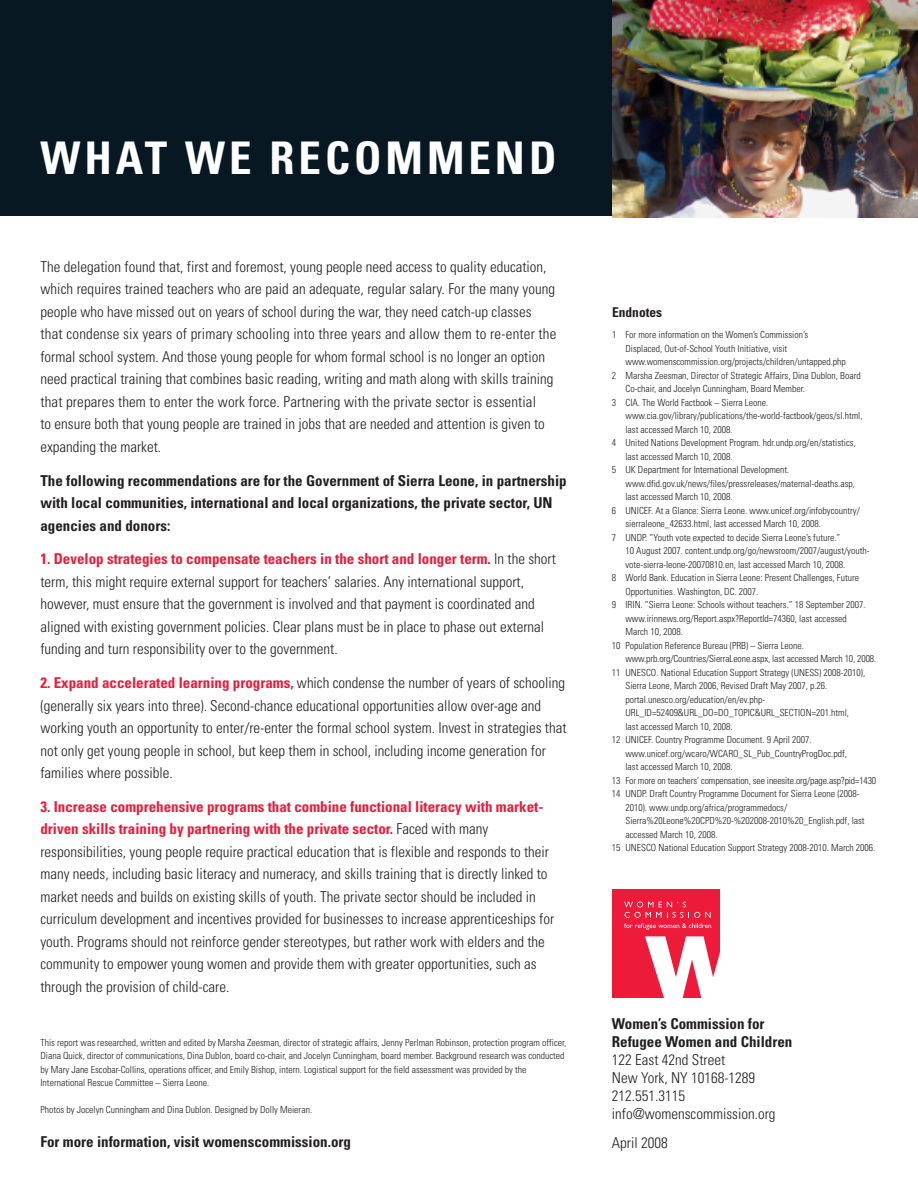
<style>
.page{position:relative;width:918px;height:1188px;background:#fff}
.page>*{position:absolute;margin:0;border:0;box-sizing:border-box;transform-origin:0 0}
.t1{font:700 condensed 45px "Univers";letter-spacing:.09em;color:#fff}
.t2{font:300 condensed 15px/22.5px "Univers";color:#231f20}
.t3{font:700 condensed 15px/22.5px "Univers";color:#231f20}
.t4{font:700 condensed 13.5px "Univers";color:#231f20}
.t5{font:300 condensed 9.75px/13.5px "Univers";color:#231f20}
.s1{font-weight:700;color:#ed1a3a}
</style>
<div class="page">
<div style="left:0;top:0;width:918px;height:216px;background:#071822"></div>
<div style="left:612px;top:890px;width:108px;height:108px;background:#ed1a3a"></div>
<svg style="left:624px;top:902px;width:87px;height:28px"></svg>
<svg style="left:645px;top:936px;width:75px;height:62px"></svg>
<img style="left:612px;top:0;width:306px;height:218px">
<h1 class="t1" style="left:40px;top:141px;width:517px">WHAT WE RECOMMEND</h1>
<p class="t2" style="left:40px;top:257px;width:518px">The delegation found that, first and foremost, young people need access to quality education, which requires trained teachers who are paid an adequate, regular salary. For the many young people who have missed out on years of school during the war, they need catch-up classes that condense six years of primary schooling into three years and allow them to re-enter the formal school system. And those young people for whom formal school is no longer an option need practical training that combines basic reading, writing and math along with skills training that prepares them to enter the work force. Partnering with the private sector is essential<br>to ensure both that young people are trained in jobs that are needed and attention is given to expanding the market.</p>
<h2 class="t3" style="left:40px;top:470px;width:528px">The following recommendations are for the Government of Sierra Leone, in partnership with local communities, international and local organizations, the private sector, UN agencies and donors:</h2>
<p class="t2" style="left:40px;top:549px;width:517px"><span class="s1">1. Develop strategies to compensate teachers in the short and longer term.</span> In the short term, this might require external support for teachers’ salaries. Any international support, however, must ensure that the government is involved and that payment is coordinated and aligned with existing government policies. Clear plans must be in place to phase out external funding and turn responsibility over to the government.</p>
<p class="t2" style="left:40px;top:673px;width:528px"><span class="s1">2. Expand accelerated learning programs,</span> which condense the number of years of schooling (generally six years into three). Second-chance educational opportunities allow over-age and working youth an opportunity to enter/re-enter the formal school system. Invest in strategies that not only get young people in school, but keep them in school, including income generation for families where possible.</p>
<p class="t2" style="left:40px;top:797px;width:515px"><span class="s1">3. Increase comprehensive programs that combine functional literacy with market&shy;driven skills training by partnering with the private sector.</span> Faced with many responsibilities, young people require practical education that is flexible and responds to their many needs, including basic literacy and numeracy, and skills training that is directly linked to market needs and builds on existing skills of youth. The private sector should be included in curriculum development and incentives provided for businesses to increase apprenticeships for youth. Programs should not reinforce gender stereotypes, but rather work with elders and the community to empower young women and provide them with greater opportunities, such as through the provision of child-care.</p>
<p class="t5" style="left:40px;top:1037px;width:527px">This report was researched, written and edited by Marsha Zeesman, director of strategic affairs, Jenny Perlman Robinson, protection program officer, Diana Quick, director of communications, Dina Dublon, board co-chair, and Jocelyn Cunningham, board member. Background research was conducted by Mary Jane Escobar-Collins, operations officer, and Emily Bishop, intern. Logistical support for the field assessment was provided by the International Rescue Committee – Sierra Leone.</p>
<p class="t5" style="left:40px;top:1104px;width:273px">Photos by Jocelyn Cunningham and Dina Dublon. Designed by Dolly Meieran.</p>
<h2 class="t3" style="left:40px;top:1132px;width:312px">For more information, visit womenscommission.org</h2>
<h3 class="t4" style="left:612px;top:307px;width:52px">Endnotes</h3>
<p class="t5" style="left:612px;top:329px;width:198px">1 For more information on the Women’s Commission’s</p>
<p class="t5" style="left:625px;top:342px;width:163px">Displaced, Out-of-School Youth Initiative, visit</p>
<p class="t5" style="left:625px;top:356px;width:222px">www.womenscommission.org/projects/children/untapped.php</p>
<p class="t5" style="left:612px;top:369px;width:250px">2 Marsha Zeesman, Director of Strategic Affairs, Dina Dublon, Board</p>
<p class="t5" style="left:625px;top:383px;width:181px">Co-chair, and Jocelyn Cunningham, Board Member.</p>
<p class="t5" style="left:612px;top:396px;width:158px">3 CIA. The World Factbook – Sierra Leone.</p>
<p class="t5" style="left:625px;top:410px;width:239px">www.cia.gov/library/publications/the-world-factbook/geos/sl.html,</p>
<p class="t5" style="left:625px;top:423px;width:109px">last accessed March 10, 2008.</p>
<p class="t5" style="left:612px;top:437px;width:245px">4 United Nations Development Program. hdr.undp.org/en/statistics,</p>
<p class="t5" style="left:625px;top:450px;width:109px">last accessed March 10, 2008.</p>
<p class="t5" style="left:612px;top:464px;width:179px">5 UK Department for International Development.</p>
<p class="t5" style="left:625px;top:477px;width:231px">www.dfid.gov.uk/news/files/pressreleases/maternal-deaths.asp,</p>
<p class="t5" style="left:625px;top:491px;width:109px">last accessed March 10, 2008.</p>
<p class="t5" style="left:612px;top:504px;width:249px">6 UNICEF. At a Glance: Sierra Leone. www.unicef.org/infobycountry/</p>
<p class="t5" style="left:625px;top:518px;width:197px">sierraleone_42633.html, last accessed March 10, 2008.</p>
<p class="t5" style="left:612px;top:531px;width:230px">7 UNDP. “Youth vote expected to decide Sierra Leone’s future.”</p>
<p class="t5" style="left:625px;top:545px;width:246px">10 August 2007. content.undp.org/go/newsroom/2007/august/youth-</p>
<p class="t5" style="left:625px;top:558px;width:221px">vote-sierra-leone-20070810.en, last accessed March 10, 2008.</p>
<p class="t5" style="left:612px;top:572px;width:249px">8 World Bank. Education in Sierra Leone: Present Challenges, Future</p>
<p class="t5" style="left:625px;top:585px;width:134px">Opportunities. Washington, DC. 2007.</p>
<p class="t5" style="left:612px;top:599px;width:255px">9 IRIN. “Sierra Leone: Schools without teachers.” 18 September 2007.</p>
<p class="t5" style="left:625px;top:612px;width:223px">www.irinnews.org/Report.aspx?ReportId=74360, last accessed</p>
<p class="t5" style="left:625px;top:626px;width:59px">March 10, 2008.</p>
<p class="t5" style="left:612px;top:639px;width:194px">10 Population Reference Bureau (PRB) – Sierra Leone.</p>
<p class="t5" style="left:625px;top:653px;width:252px">www.prb.org/Countries/SierraLeone.aspx, last accessed March 10, 2008.</p>
<p class="t5" style="left:612px;top:666px;width:255px">11 UNESCO. National Education Support Strategy (UNESS) 2008-2010),</p>
<p class="t5" style="left:625px;top:680px;width:203px">Sierra Leone, March 2006, Revised Draft May 2007, p.26.</p>
<p class="t5" style="left:625px;top:693px;width:141px">portal.unesco.org/education/en/ev.php-</p>
<p class="t5" style="left:625px;top:707px;width:225px">URL_ID=52409&amp;URL_DO=DO_TOPIC&amp;URL_SECTION=201.html,</p>
<p class="t5" style="left:625px;top:720px;width:109px">last accessed March 10, 2008.</p>
<p class="t5" style="left:612px;top:734px;width:201px">12 UNICEF. Country Programme Document. 9 April 2007.</p>
<p class="t5" style="left:625px;top:747px;width:223px">www.unicef.org/wcaro/WCARO_SL_Pub_CountryProgDoc.pdf,</p>
<p class="t5" style="left:625px;top:761px;width:109px">last accessed March 10, 2008.</p>
<p class="t5" style="left:612px;top:774px;width:266px">13 For more on teachers’ compensation, see ineesite.org/page.asp?pid=1430</p>
<p class="t5" style="left:612px;top:788px;width:249px">14 UNDP. Draft Country Programme Document for Sierra Leone (2008-</p>
<p class="t5" style="left:625px;top:801px;width:163px">2010). www.undp.org/africa/programmedocs/</p>
<p class="t5" style="left:625px;top:815px;width:241px">Sierra%20Leone%20CPD%20-%202008-2010%20_English.pdf, last</p>
<p class="t5" style="left:625px;top:828px;width:94px">accessed March 10, 2008.</p>
<p class="t5" style="left:612px;top:842px;width:265px">15 UNESCO National Education Support Strategy 2008-2010. March 2006.</p>
<h2 class="t3" style="left:612px;top:1016px;width:182px;line-height:18px">Women’s Commission for<br>Refugee Women and Children</h2>
<h2 class="t2" style="left:612px;top:1052px;width:165px;line-height:18px">122 East 42nd Street<br>New York, NY 10168-1289<br>212.551.3115 info@womenscommission.org</h2>
<h2 class="t2" style="left:612px;top:1133px;width:57px">April 2008</h2>
</div>
